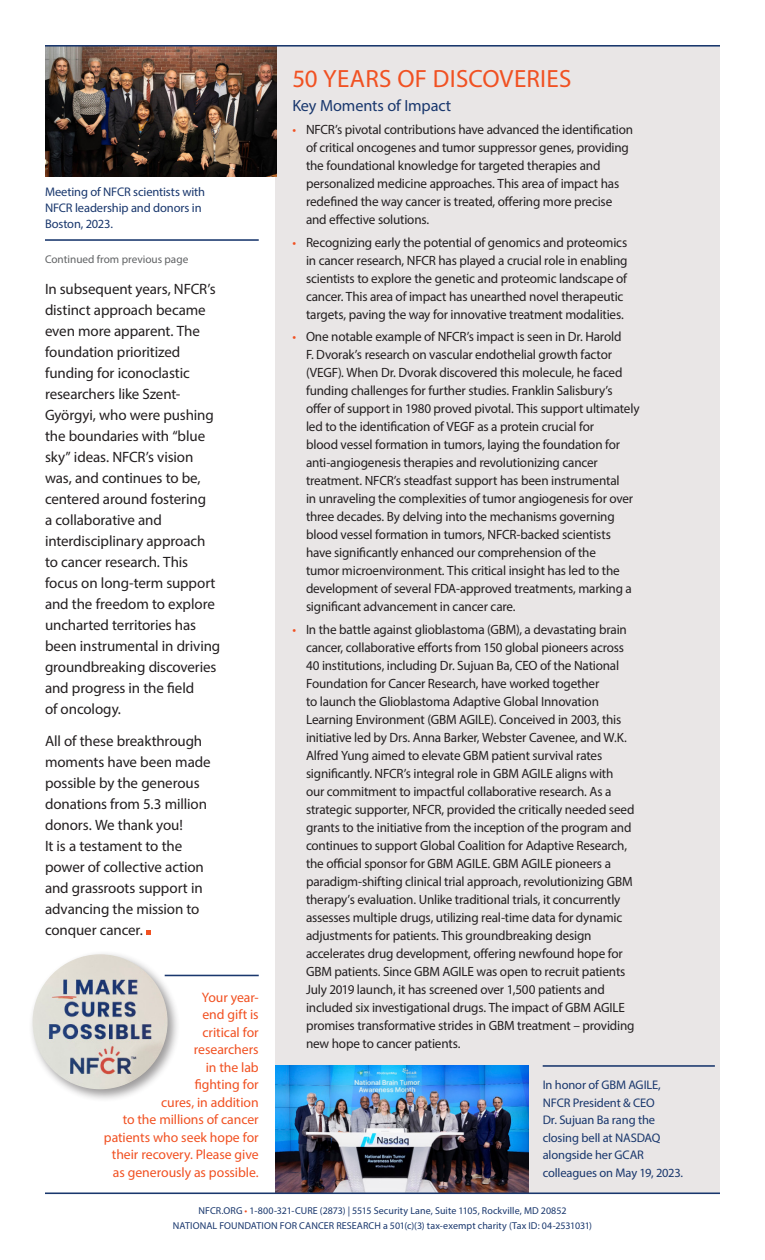
<style>
.page{position:relative;width:765px;height:1260px;background:#fff}
.page>*{position:absolute;margin:0;border:0;box-sizing:border-box;transform-origin:0 0}
.Subhead{font:25px "Myriad Pro";letter-spacing:.01em;color:#f15122}
.Intro{font:16.25px "Myriad Pro";letter-spacing:-.01em;color:#19376d}
.Body_Copy{font:15px/21px "Myriad Pro";letter-spacing:-.01em;color:#231f20}
.CTA{font:13.75px/17.5px "Myriad Pro";letter-spacing:-.005em;color:#f15122;text-align:right}
.t1{font:13.5px/18px "Myriad Pro";letter-spacing:-.015em;color:#231f20}
.Captions{font:12.5px/17.5px "Myriad Pro";letter-spacing:-.01em;color:#19376d}
.continued_next_page{font:11.25px "Myriad Pro";color:#606264}
.t2{font:10px/15px "Myriad Pro";letter-spacing:.005em;color:#19376d;text-align:center}
.s1{color:#f15122}
</style>
<div class="page">
<div style="left:276px;top:46px;width:444px;height:1148px;background:#e9e6e6"></div>
<svg style="left:146px;top:930px;width:4px;height:5px"></svg>
<div style="left:29px;top:950px;width:151px;height:152px;background:#231f20;opacity:.45"></div>
<img style="left:33px;top:954px;width:135px;height:135px;border-radius:68px">
<img style="left:276px;top:1066px;width:252px;height:126px">
<hr style="left:543px;top:1065px;width:172px;height:2px;background:#19376d">
<hr style="left:165px;top:975px;width:94px;height:1px;background:#19376d">
<hr style="left:45px;top:239px;width:214px;height:2px;background:#19376d">
<img style="left:45px;top:47px;width:232px;height:130px">
<hr style="left:45px;top:45px;width:675px;height:2px;background:#19376d">
<hr style="left:45px;top:1192px;width:675px;height:2px;background:#19376d">
<p class="Captions" style="left:45px;top:184px;width:162px;line-height:16px">Meeting of NFCR scientists with<br>NFCR leadership and donors in<br>Boston, 2023.</p>
<p class="continued_next_page" style="left:45px;top:252px;width:145px">Continued from previous page</p>
<p class="Body_Copy" style="left:45px;top:278px;width:177px">In subsequent years, NFCR’s distinct approach became even more apparent. The foundation prioritized funding for iconoclastic researchers like Szent-<br>Györgyi, who were pushing the boundaries with “blue sky” ideas. NFCR’s vision was, and continues to be, centered around fostering<br>a collaborative and interdisciplinary approach to cancer research. This focus on long-term support and the freedom to explore uncharted territories has been instrumental in driving groundbreaking discoveries and progress in the field<br>of oncology.</p>
<p class="Body_Copy" style="left:45px;top:730px;width:167px">All of these breakthrough moments have been made possible by the generous donations from 5.3 million donors. We thank you!<br>It is a testament to the power of collective action and grassroots support in advancing the mission to conquer cancer.</p>
<p class="CTA" style="left:104px;top:988px;width:156px">Your year-<br>end gift is<br>critical for<br>researchers<br>in the lab<br>fighting for<br>cures, in addition<br>to the millions of cancer patients who seek hope for their recovery. Please give as generously as possible.</p>
<p class="Subhead" style="left:292px;top:63px;width:280px">50 YEARS OF DISCOVERIES</p>
<p class="Intro" style="left:292px;top:95px;width:160px">Key Moments of Impact</p>
<p class="t1" style="left:306px;top:121px;width:329px;text-indent:-14px"><span class="s1">•</span> NFCR’s pivotal contributions have advanced the identification of critical oncogenes and tumor suppressor genes, providing the foundational knowledge for targeted therapies and personalized medicine approaches. This area of impact has redefined the way cancer is treated, offering more precise and effective solutions.</p>
<p class="t1" style="left:306px;top:233px;width:323px;text-indent:-14px"><span class="s1">•</span> Recognizing early the potential of genomics and proteomics in cancer research, NFCR has played a crucial role in enabling scientists to explore the genetic and proteomic landscape of cancer. This area of impact has unearthed novel therapeutic targets, paving the way for innovative treatment modalities.</p>
<p class="t1" style="left:306px;top:328px;width:335px;text-indent:-14px"><span class="s1">•</span> One notable example of NFCR’s impact is seen in Dr. Harold<br>F. Dvorak’s research on vascular endothelial growth factor (VEGF). When Dr. Dvorak discovered this molecule, he faced funding challenges for further studies. Franklin Salisbury’s offer of support in 1980 proved pivotal. This support ultimately led to the identification of VEGF as a protein crucial for<br>blood vessel formation in tumors, laying the foundation for anti-angiogenesis therapies and revolutionizing cancer treatment. NFCR’s steadfast support has been instrumental<br>in unraveling the complexities of tumor angiogenesis for over three decades. By delving into the mechanisms governing blood vessel formation in tumors, NFCR-backed scientists have significantly enhanced our comprehension of the<br>tumor microenvironment. This critical insight has led to the development of several FDA-approved treatments, marking a significant advancement in cancer care.</p>
<p class="t1" style="left:306px;top:620px;width:330px;text-indent:-14px"><span class="s1">•</span> In the battle against glioblastoma (GBM), a devastating brain cancer, collaborative efforts from 150 global pioneers across 40 institutions, including Dr. Sujuan Ba, CEO of the National Foundation for Cancer Research, have worked together<br>to launch the Glioblastoma Adaptive Global Innovation Learning Environment (GBM AGILE). Conceived in 2003, this initiative led by Drs. Anna Barker, Webster Cavenee, and W.K.<br>Alfred Yung aimed to elevate GBM patient survival rates significantly. NFCR’s integral role in GBM AGILE aligns with our commitment to impactful collaborative research. As a strategic supporter, NFCR, provided the critically needed seed grants to the initiative from the inception of the program and continues to support Global Coalition for Adaptive Research, the official sponsor for GBM AGILE. GBM AGILE pioneers a paradigm-shifting clinical trial approach, revolutionizing GBM therapy’s evaluation. Unlike traditional trials, it concurrently assesses multiple drugs, utilizing real-time data for dynamic adjustments for patients. This groundbreaking design accelerates drug development, offering newfound hope for GBM patients. Since GBM AGILE was open to recruit patients July 2019 launch, it has screened over 1,500 patients and included six investigational drugs. The impact of GBM AGILE promises transformative strides in GBM treatment – providing new hope to cancer patients.</p>
<p class="Captions" style="left:543px;top:1076px;width:142px">In honor of GBM AGILE,<br>NFCR President &amp; CEO<br>Dr. Sujuan Ba rang the closing bell at NASDAQ alongside her GCAR colleagues on May 19, 2023.</p>
<p class="t2" style="left:173px;top:1203px;width:421px">NFCR.ORG <span class="s1">•</span> 1-800-321-CURE (2873) | 5515 Security Lane, Suite 1105, Rockville, MD 20852<br>NATIONAL FOUNDATION FOR CANCER RESEARCH a 501(c)(3) tax-exempt charity (Tax ID: 04-2531031)</p>
</div>
